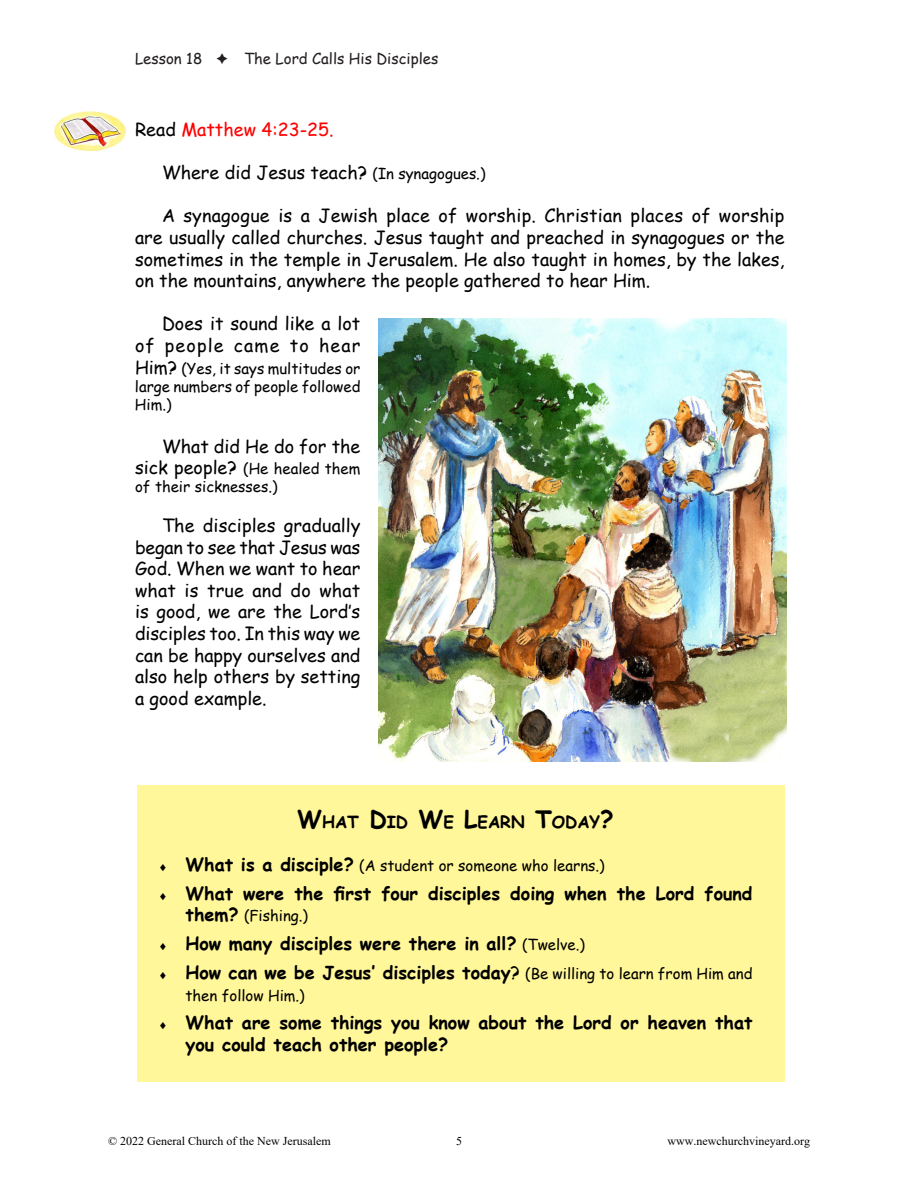
<style>
.page{position:relative;width:918px;height:1188px;background:#fff}
.page>*{position:absolute;margin:0;border:0;box-sizing:border-box;transform-origin:0 0}
.Body_Text_2{font:18px/21.6px "Comic Sans MS";color:#000;text-align:justify}
.Body_Text_Indent_3{font:700 18px/21.6px "Comic Sans MS";color:#000}
.Body_Text_2-2{font:18px/21.6px "Comic Sans MS";letter-spacing:.03em;color:#000;text-align:right}
.Body_Text_2-3{font:18px "Comic Sans MS";color:#f00}
.Body_Text_Indent_3-2{font:700 16.8px "Comic Sans MS";color:#000}
.Body_Text_Indent_3-3{font:15px/18px "Comic Sans MS";color:#000;text-align:justify}
.Body_Text_2-4{font:15px/18px "Comic Sans MS";color:#000}
.t1{font:15px "Comic Sans MS";color:#231f20}
.t2{font:12px "Times New Roman";color:#000}
.s1{color:#000}
.s2{font-size:15px}
.s3{font-size:18px}
.s4{font-size:24px}
.s5{font-weight:700;font-size:18px}
.s6{font-weight:400;font-size:15px}
.s7{font-weight:400}
</style>
<div class="page">
<div style="left:137px;top:785px;width:648px;height:297px;background:#fff79a"></div>
<img style="left:378px;top:318px;width:408px;height:443px">
<img style="left:55px;top:112px;width:70px;height:38px">
<p class="t1" style="left:135px;top:48px;width:305px">Lesson 18 ➔ The Lord Calls His Disciples</p>
<p class="Body_Text_2-3" style="left:135px;top:116px;width:200px"><span class="s1">Read</span> Matthew 4:23-25.</p>
<p class="Body_Text_2" style="left:162px;top:161px;width:325px">Where did Jesus teach? <span class="s2">(In synagogues.)</span></p>
<p class="Body_Text_2" style="left:135px;top:205px;width:651px;text-indent:27px">A synagogue is a Jewish place of worship. Christian places of worship are usually called churches. Jesus taught and preached in synagogues or the sometimes in the temple in Jerusalem. He also taught in homes, by the lakes, on the mountains, anywhere the people gathered to hear Him.</p>
<p class="Body_Text_2-2" style="left:135px;top:313px;width:227px">Does it sound like a lot<br>of people came to hear</p>
<p class="Body_Text_Indent_3-3" style="left:135px;top:359px;width:227px"><span class="s3">Him?</span> (Yes, it says multitudes or large numbers of people followed Him.)</p>
<p class="Body_Text_2" style="left:162px;top:435px;width:200px">What did He do for the</p>
<p class="Body_Text_2-4" style="left:135px;top:460px;width:227px"><span class="s3">sick people?</span> (He healed them of their sicknesses.)</p>
<p class="Body_Text_2" style="left:135px;top:514px;width:227px;text-indent:27px">The disciples gradually began to see that Jesus was God. When we want to hear what is true and do what is good, we are the Lord’s disciples too. In this way we can be happy ourselves and also help others by setting a good example.</p>
<p class="Body_Text_Indent_3-2" style="left:297px;top:809px;width:318px"><span class="s4">W</span>HAT <span class="s4">D</span>ID <span class="s4">W</span>E <span class="s4">L</span>EARN <span class="s4">T</span>ODAY<span class="s4">?</span></p>
<p class="Body_Text_Indent_3-3" style="left:159px;top:856px;width:448px">♦ <span class="s5">What is a disciple?</span> (A student or someone who learns.)</p>
<p class="Body_Text_Indent_3" style="left:159px;top:882px;width:595px">♦ What were the first four disciples doing when the Lord found</p>
<p class="Body_Text_Indent_3-3" style="left:186px;top:906px;width:124px"><span class="s5">them?</span> (Fishing.)</p>
<p class="Body_Text_Indent_3" style="left:159px;top:932px;width:428px">♦ How many disciples were there in all? <span class="s6">(Twelve.)</span></p>
<p class="Body_Text_Indent_3" style="left:159px;top:961px;width:595px">♦ How can we be Jesus’ disciples today<span class="s7">?</span> <span class="s6">(Be willing to learn from Him and</span></p>
<p class="Body_Text_Indent_3-3" style="left:186px;top:986px;width:121px">then follow Him.)</p>
<p class="Body_Text_Indent_3" style="left:186px;top:1011px;width:568px;text-indent:-27px">♦ What are some things you know about the Lord or heaven that you could teach other people?</p>
<p class="t2" style="left:108px;top:1132px;width:224px">© 2022 General Church of the New Jerusalem</p>
<p class="t2" style="left:456px;top:1132px;width:7px">5</p>
<p class="t2" style="left:667px;top:1132px;width:144px">www.newchurchvineyard.org</p>
</div>
